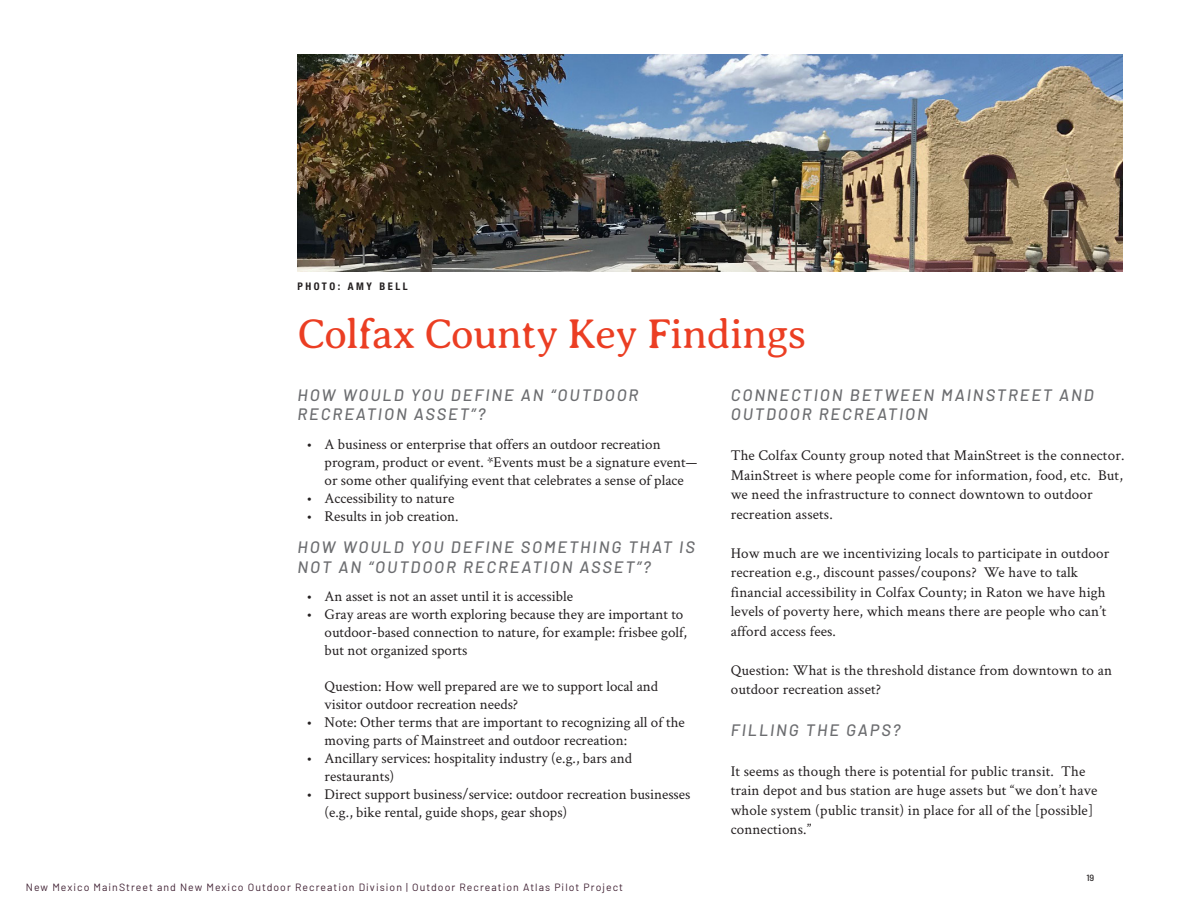
<style>
.page{position:relative;width:1188px;height:918px;background:#fff}
.page>*{position:absolute;margin:0;border:0;box-sizing:border-box;transform-origin:0 0}
.Section_H1{font:300 42px "Averia Serif Libre";letter-spacing:-.02em;color:#eb3e23}
.Section_H3{font:italic 500 16.5px/19.8px "Barlow";letter-spacing:.12em;color:#6c6d70}
.Body_Copy{font:15px/19.5px "Crimson Text";color:#231f20}
.t1{font:10.5px "Barlow";letter-spacing:.1em;color:#412234}
.Name___Title_Bio_Sec{font:700 condensed 10.5px "Helvetica Neue LT Std";letter-spacing:.24em;color:#231f20}
.t2{font:500 9px "Barlow";color:#231f20}
</style>
<div class="page">
<img style="left:298px;top:54px;width:824px;height:217px">
<p class="Name___Title_Bio_Sec" style="left:298px;top:280px;width:112px">PHOTO: AMY BELL</p>
<p class="Section_H1" style="left:298px;top:310px;width:510px">Colfax County Key Findings</p>
<p class="Section_H3" style="left:298px;top:383px;width:342px">HOW WOULD YOU DEFINE AN “OUTDOOR<br>RECREATION ASSET”?</p>
<p class="Body_Copy" style="left:325px;top:435px;width:374px;line-height:18px;text-indent:-18px">• A business or enterprise that offers an outdoor recreation program, product or event. *Events must be a signature event— or some other qualifying event that celebrates a sense of place</p>
<p class="Body_Copy" style="left:307px;top:488px;width:149px">• Accessibility to nature</p>
<p class="Body_Copy" style="left:307px;top:506px;width:153px">• Results in job creation.</p>
<p class="Section_H3" style="left:298px;top:536px;width:399px">HOW WOULD YOU DEFINE SOMETHING THAT IS<br>NOT AN “OUTDOOR RECREATION ASSET”?</p>
<p class="Body_Copy" style="left:307px;top:586px;width:268px">• An asset is not an asset until it is accessible</p>
<p class="Body_Copy" style="left:325px;top:605px;width:364px;line-height:18px;text-indent:-18px">• Gray areas are worth exploring because they are important to outdoor-based connection to nature, for example: frisbee golf, but not organized sports</p>
<p class="Body_Copy" style="left:325px;top:677px;width:335px;line-height:18px">Question: How well prepared are we to support local and visitor outdoor recreation needs?</p>
<p class="Body_Copy" style="left:325px;top:713px;width:362px;line-height:18px;text-indent:-18px">• Note: Other terms that are important to recognizing all of the moving parts of Mainstreet and outdoor recreation:</p>
<p class="Body_Copy" style="left:325px;top:749px;width:309px;line-height:18px;text-indent:-18px">• Ancillary services: hospitality industry (e.g., bars and restaurants)</p>
<p class="Body_Copy" style="left:325px;top:785px;width:367px;line-height:18px;text-indent:-18px">• Direct support business/service: outdoor recreation businesses (e.g., bike rental, guide shops, gear shops)</p>
<p class="Section_H3" style="left:731px;top:383px;width:365px">CONNECTION BETWEEN MAINSTREET AND<br>OUTDOOR RECREATION</p>
<p class="Body_Copy" style="left:731px;top:445px;width:395px">The Colfax County group noted that MainStreet is the connector.<br>MainStreet is where people come for information, food, etc. But, we need the infrastructure to connect downtown to outdoor recreation assets.</p>
<p class="Body_Copy" style="left:731px;top:543px;width:380px">How much are we incentivizing locals to participate in outdoor recreation e.g., discount passes/coupons? We have to talk financial accessibility in Colfax County; in Raton we have high levels of poverty here, which means there are people who can’t afford access fees.</p>
<p class="Body_Copy" style="left:731px;top:660px;width:383px">Question: What is the threshold distance from downtown to an outdoor recreation asset?</p>
<p class="Section_H3" style="left:731px;top:719px;width:171px">FILLING THE GAPS?</p>
<p class="Body_Copy" style="left:731px;top:761px;width:368px">It seems as though there is potential for public transit. The train depot and bus station are huge assets but “we don’t have whole system (public transit) in place for all of the [possible] connections.”</p>
<p class="t1" style="left:26px;top:880px;width:599px">New Mexico MainStreet and New Mexico Outdoor Recreation Division | Outdoor Recreation Atlas Pilot Project</p>
<p class="t2" style="left:1086px;top:872px;width:9px">19</p>
</div>
